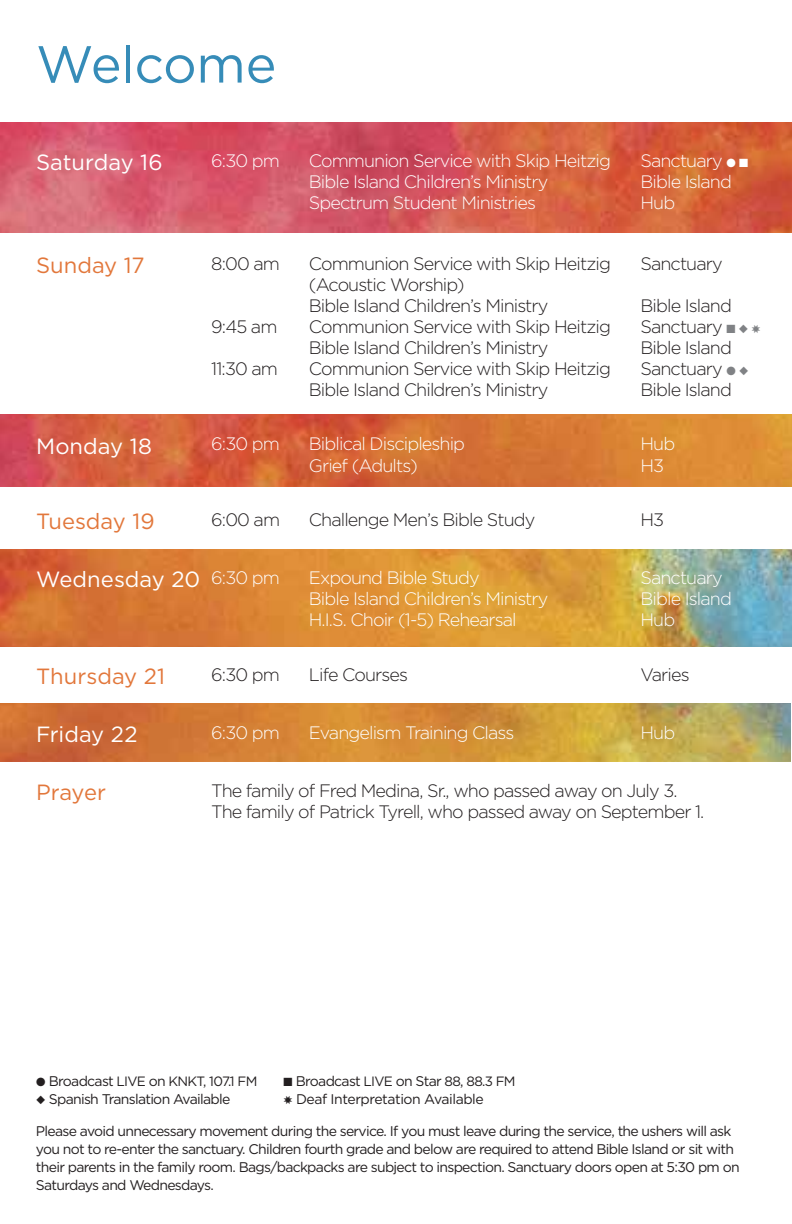
<style>
.page{position:relative;width:792px;height:1224px;background:#fff}
.page>*{position:absolute;margin:0;border:0;box-sizing:border-box;transform-origin:0 0}
.t1{font:52px "Gotham";letter-spacing:-.01em;color:#368cb8}
.t2{font:22px "Gotham";color:#fff}
.t3{font:22px "Gotham";color:#e2773b}
.t4{font:300 18px/21px "Gotham";letter-spacing:-.05em;color:#231f20}
.t5{font:300 18px/21px "Gotham";letter-spacing:-.05em;color:#fff}
.t6{font:14px/18px "Gotham";letter-spacing:-.05em;color:#231f20}
.t7{font:14px "Gotham";letter-spacing:-.03em;color:#231f20}
.t8{font:13.6px "Gotham";letter-spacing:-.05em;color:#231f20}
.s1{color:#808285}
.s2{font-weight:300;font-size:18px}
.s3{font-size:14px}
.s4{font-size:13.6px}
</style>
<div class="page">
<img style="left:0;top:123px;width:792px;height:110px">
<img style="left:0;top:414px;width:792px;height:72px">
<img style="left:0;top:550px;width:792px;height:96px">
<img style="left:0;top:703px;width:791px;height:58px">
<h1 class="t1" style="left:36px;top:31px;width:242px">Welcome</h1>
<p class="t2" style="left:36px;top:149px;width:128px">Saturday 16</p>
<p class="t5" style="left:211px;top:150px;width:70px">6:30 pm</p>
<p class="t5" style="left:309px;top:150px;width:304px">Communion Service with Skip Heitzig<br>Bible Island Children’s Ministry<br>Spectrum Student Ministries</p>
<p class="t5" style="left:640px;top:150px;width:109px">Sanctuary ● ■<br>Bible Island<br>Hub</p>
<p class="t3" style="left:36px;top:251px;width:110px">Sunday 17</p>
<p class="t4" style="left:211px;top:252px;width:70px">8:00 am</p>
<p class="t4" style="left:211px;top:315px;width:68px">9:45 am</p>
<p class="t4" style="left:211px;top:357px;width:68px">11:30 am</p>
<p class="t4" style="left:309px;top:252px;width:304px">Communion Service with Skip Heitzig (Acoustic Worship)<br>Bible Island Children’s Ministry Communion Service with Skip Heitzig Bible Island Children’s Ministry Communion Service with Skip Heitzig Bible Island Children’s Ministry</p>
<p class="t4" style="left:640px;top:252px;width:84px">Sanctuary</p>
<p class="t4" style="left:640px;top:295px;width:122px">Bible Island<br>Sanctuary <span class="s1">■</span> <span class="s1">◆</span> <span class="s1">✸<br></span>Bible Island<br>Sanctuary <span class="s1">●</span> <span class="s1">◆<br></span>Bible Island</p>
<p class="t2" style="left:36px;top:432px;width:117px">Monday 18</p>
<p class="t5" style="left:211px;top:433px;width:70px">6:30 pm</p>
<p class="t5" style="left:309px;top:433px;width:158px">Biblical Discipleship<br>Grief (Adults)</p>
<p class="t5" style="left:640px;top:433px;width:36px">Hub<br>H3</p>
<p class="t3" style="left:36px;top:508px;width:120px">Tuesday 19</p>
<p class="t4" style="left:211px;top:509px;width:70px">6:00 am</p>
<p class="t4" style="left:309px;top:509px;width:228px">Challenge Men’s Bible Study</p>
<p class="t4" style="left:640px;top:509px;width:25px">H3</p>
<p class="t2" style="left:36px;top:565px;width:245px">Wednesday 20 <span class="s2">6:30 pm</span></p>
<p class="t5" style="left:309px;top:567px;width:241px">Expound Bible Study<br>Bible Island Children’s Ministry<br>H.I.S. Choir (1-5) Rehearsal</p>
<p class="t5" style="left:640px;top:567px;width:93px">Sanctuary<br>Bible Island<br>Hub</p>
<p class="t3" style="left:36px;top:662px;width:131px">Thursday 21</p>
<p class="t4" style="left:211px;top:664px;width:70px">6:30 pm</p>
<p class="t4" style="left:309px;top:664px;width:101px">Life Courses</p>
<p class="t4" style="left:640px;top:664px;width:51px">Varies</p>
<p class="t2" style="left:36px;top:720px;width:103px">Friday 22</p>
<p class="t5" style="left:211px;top:721px;width:70px">6:30 pm</p>
<p class="t5" style="left:309px;top:721px;width:207px">Evangelism Training Class</p>
<p class="t5" style="left:640px;top:721px;width:36px">Hub</p>
<p class="t3" style="left:36px;top:778px;width:72px">Prayer</p>
<p class="t4" style="left:211px;top:779px;width:495px">The family of Fred Medina, Sr., who passed away on July 3.<br>The family of Patrick Tyrell, who passed away on September 1.</p>
<p class="t8" style="left:36px;top:1072px;width:223px">● <span class="s3">Broadcast</span> LIVE <span class="s3">on</span> KNKT, 107.1 FM</p>
<p class="t6" style="left:283px;top:1072px;width:234px">■ Broadcast <span class="s4">LIVE</span> on Star <span class="s4">88</span>, <span class="s4">88.3 FM</span></p>
<p class="t6" style="left:36px;top:1090px;width:196px">◆ Spanish Translation Available</p>
<p class="t7" style="left:283px;top:1090px;width:202px">✸ Deaf Interpretation Available</p>
<p class="t6" style="left:36px;top:1122px;width:705px">Please avoid unnecessary movement during the service. If you must leave during the service, the ushers will ask you not to re-enter the sanctuary. Children fourth grade and below are required to attend Bible Island or sit with their parents in the family room. Bags/backpacks are subject to inspection. Sanctuary doors open at 5:30 pm on Saturdays and Wednesdays.</p>
</div>
